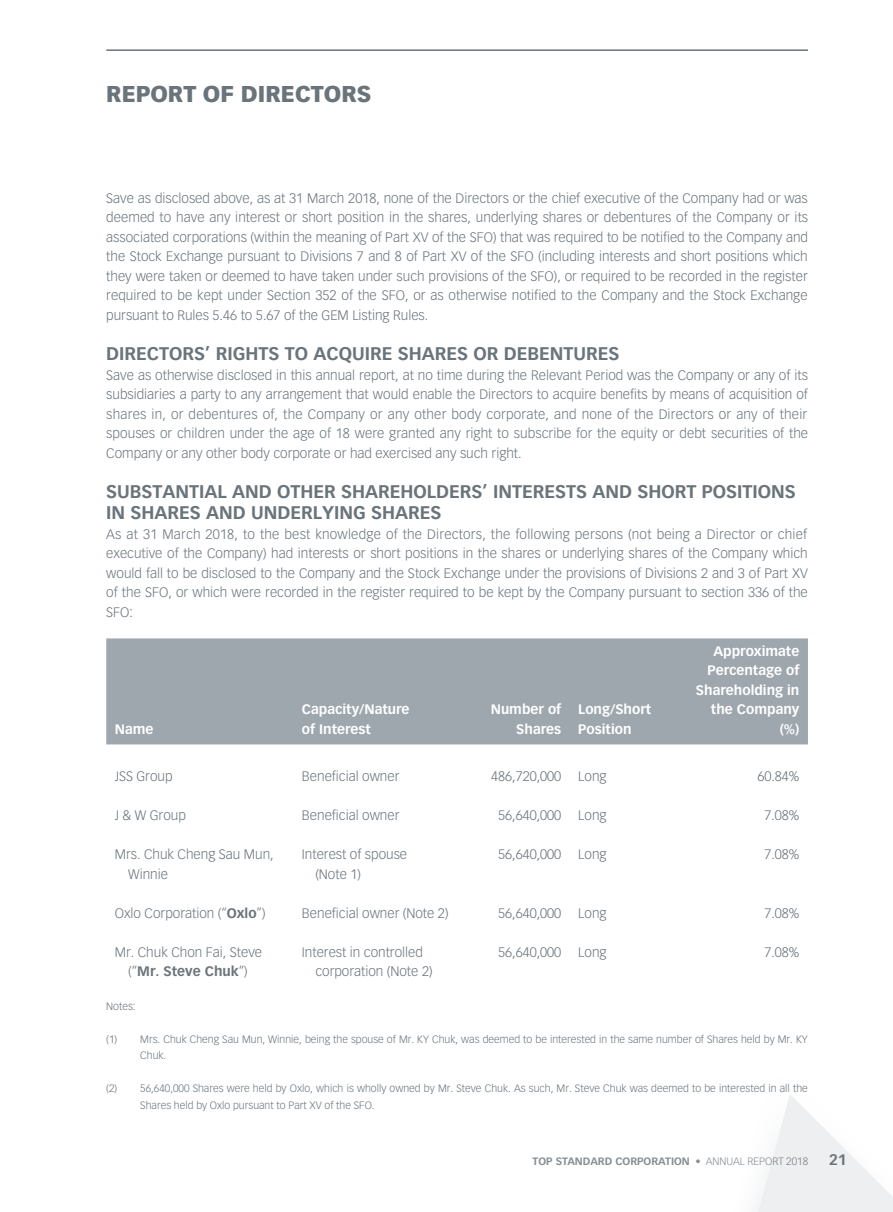
<style>
.page{position:relative;width:893px;height:1212px;background:#fff}
.page>*{position:absolute;margin:0;border:0;box-sizing:border-box;transform-origin:0 0}
.t1{font:900 22.5px "Vectora LT Std";color:#6a747b}
._01_H1{font:700 18px/21px "Vectora LT Std";color:#6a747b}
.t2{font:700 15px "Vectora LT Std";color:#6a747b}
._00_txt{font:300 13.5px/19.5px "Vectora LT Std";color:#6a747b;text-align:justify}
._50_Table_txt{font:300 13.5px "Vectora LT Std";color:#6a747b}
._50_Table_txt-2{font:700 13.5px "Vectora LT Std";color:#fff}
._50_Table_txt-3{font:700 13.5px "Vectora LT Std";color:#6a747b}
._06_Notes{font:300 10.5px/16.5px "Vectora LT Std";color:#6a747b}
.t3{font:700 10.5px "Vectora LT Std";color:#6a747b}
.s1{font-weight:700}
.s2{font-weight:300}
</style>
<div class="page">
<hr style="left:106px;top:49px;width:702px;height:2px;background:#6a747b">
<div style="left:106px;top:638px;width:702px;height:106px;background:#9ea6ae"></div>
<h1 class="t1" style="left:106px;top:79px;width:267px">REPORT OF DIRECTORS</h1>
<p class="_00_txt" style="left:106px;top:188px;width:703px">Save as disclosed above, as at 31 March 2018, none of the Directors or the chief executive of the Company had or was deemed to have any interest or short position in the shares, underlying shares or debentures of the Company or its associated corporations (within the meaning of Part XV of the SFO) that was required to be notified to the Company and the Stock Exchange pursuant to Divisions 7 and 8 of Part XV of the SFO (including interests and short positions which they were taken or deemed to have taken under such provisions of the SFO), or required to be recorded in the register required to be kept under Section 352 of the SFO, or as otherwise notified to the Company and the Stock Exchange pursuant to Rules 5.46 to 5.67 of the GEM Listing Rules.</p>
<p class="_01_H1" style="left:106px;top:343px;width:515px">DIRECTORS’ RIGHTS TO ACQUIRE SHARES OR DEBENTURES</p>
<p class="_00_txt" style="left:106px;top:365px;width:703px">Save as otherwise disclosed in this annual report, at no time during the Relevant Period was the Company or any of its subsidiaries a party to any arrangement that would enable the Directors to acquire benefits by means of acquisition of shares in, or debentures of, the Company or any other body corporate, and none of the Directors or any of their spouses or children under the age of 18 were granted any right to subscribe for the equity or debt securities of the Company or any other body corporate or had exercised any such right.</p>
<p class="_01_H1" style="left:106px;top:481px;width:691px">SUBSTANTIAL AND OTHER SHAREHOLDERS’ INTERESTS AND SHORT POSITIONS<br>IN SHARES AND UNDERLYING SHARES</p>
<p class="_00_txt" style="left:106px;top:524px;width:703px">As at 31 March 2018, to the best knowledge of the Directors, the following persons (not being a Director or chief executive of the Company) had interests or short positions in the shares or underlying shares of the Company which would fall to be disclosed to the Company and the Stock Exchange under the provisions of Divisions 2 and 3 of Part XV of the SFO, or which were recorded in the register required to be kept by the Company pursuant to section 336 of the SFO:</p>
<p class="_50_Table_txt-2" style="left:115px;top:721px;width:40px">Name</p>
<p class="_50_Table_txt-2" style="left:302px;top:701px;width:109px">Capacity/Nature</p>
<p class="_50_Table_txt-2" style="left:302px;top:721px;width:71px">of Interest</p>
<p class="_50_Table_txt-2" style="left:491px;top:701px;width:72px">Number of</p>
<p class="_50_Table_txt-2" style="left:516px;top:721px;width:46px">Shares</p>
<p class="_50_Table_txt-2" style="left:578px;top:701px;width:75px">Long/Short</p>
<p class="_50_Table_txt-2" style="left:578px;top:721px;width:55px">Position</p>
<p class="_50_Table_txt-2" style="left:713px;top:643px;width:87px">Approximate</p>
<p class="_50_Table_txt-2" style="left:707px;top:662px;width:93px">Percentage of</p>
<p class="_50_Table_txt-2" style="left:696px;top:682px;width:105px">Shareholding in</p>
<p class="_50_Table_txt-2" style="left:711px;top:701px;width:90px">the Company</p>
<p class="_50_Table_txt-2" style="left:780px;top:721px;width:21px">(%)</p>
<p class="_50_Table_txt" style="left:115px;top:768px;width:59px">JSS Group</p>
<p class="_50_Table_txt" style="left:302px;top:768px;width:99px">Beneficial owner</p>
<p class="_50_Table_txt" style="left:491px;top:768px;width:72px">486,720,000</p>
<p class="_50_Table_txt" style="left:578px;top:768px;width:30px">Long</p>
<p class="_50_Table_txt" style="left:757px;top:768px;width:44px">60.84%</p>
<p class="_50_Table_txt" style="left:115px;top:807px;width:73px">J &amp; W Group</p>
<p class="_50_Table_txt" style="left:302px;top:807px;width:99px">Beneficial owner</p>
<p class="_50_Table_txt" style="left:498px;top:807px;width:65px">56,640,000</p>
<p class="_50_Table_txt" style="left:578px;top:807px;width:30px">Long</p>
<p class="_50_Table_txt" style="left:764px;top:807px;width:37px">7.08%</p>
<p class="_50_Table_txt" style="left:115px;top:846px;width:160px">Mrs. Chuk Cheng Sau Mun,</p>
<p class="_50_Table_txt" style="left:128px;top:866px;width:41px">Winnie</p>
<p class="_50_Table_txt" style="left:302px;top:846px;width:107px">Interest of spouse</p>
<p class="_50_Table_txt" style="left:315px;top:866px;width:47px">(Note 1)</p>
<p class="_50_Table_txt" style="left:498px;top:846px;width:65px">56,640,000</p>
<p class="_50_Table_txt" style="left:578px;top:846px;width:30px">Long</p>
<p class="_50_Table_txt" style="left:764px;top:846px;width:37px">7.08%</p>
<p class="_50_Table_txt" style="left:115px;top:905px;width:152px">Oxlo Corporation (“<span class="s1">Oxlo</span>”)</p>
<p class="_50_Table_txt" style="left:302px;top:905px;width:148px">Beneficial owner (Note 2)</p>
<p class="_50_Table_txt" style="left:498px;top:905px;width:65px">56,640,000</p>
<p class="_50_Table_txt" style="left:578px;top:905px;width:30px">Long</p>
<p class="_50_Table_txt" style="left:764px;top:905px;width:37px">7.08%</p>
<p class="_50_Table_txt" style="left:115px;top:944px;width:149px">Mr. Chuk Chon Fai, Steve</p>
<p class="_50_Table_txt-3" style="left:128px;top:963px;width:121px"><span class="s2">(“</span>Mr. Steve Chuk<span class="s2">“)</span></p>
<p class="_50_Table_txt" style="left:302px;top:944px;width:123px">Interest in controlled</p>
<p class="_50_Table_txt" style="left:315px;top:963px;width:119px">corporation (Note 2)</p>
<p class="_50_Table_txt" style="left:498px;top:944px;width:65px">56,640,000</p>
<p class="_50_Table_txt" style="left:578px;top:944px;width:30px">Long</p>
<p class="_50_Table_txt" style="left:764px;top:944px;width:37px">7.08%</p>
<p class="_06_Notes" style="left:106px;top:998px;width:31px">Notes:</p>
<p class="_06_Notes" style="left:140px;top:1031px;width:669px;text-indent:-34px">(1) Mrs. Chuk Cheng Sau Mun, Winnie, being the spouse of Mr. KY Chuk, was deemed to be interested in the same number of Shares held by Mr. KY<br>Chuk.</p>
<p class="_06_Notes" style="left:140px;top:1080px;width:669px;text-indent:-34px">(2) 56,640,000 Shares were held by Oxlo, which is wholly owned by Mr. Steve Chuk. As such, Mr. Steve Chuk was deemed to be interested in all the<br>Shares held by Oxlo pursuant to Part XV of the SFO.</p>
<p class="t3" style="left:533px;top:1155px;width:277px">TOP STANDARD CORPORATION <span class="s2">• ANNUAL REPORT 2018</span></p>
<p class="t2" style="left:829px;top:1150px;width:19px">21</p>
</div>
